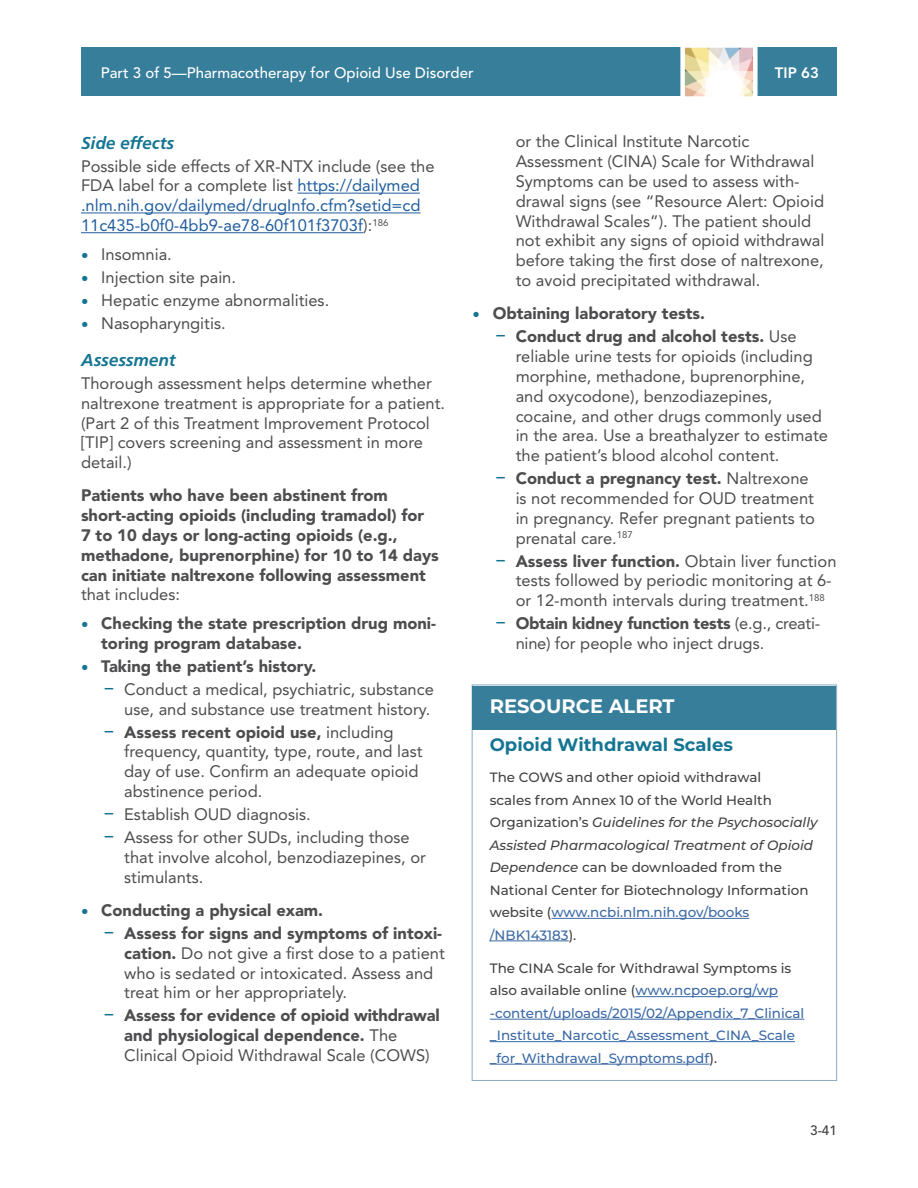
<style>
.page{position:relative;width:918px;height:1188px;background:#fff}
.page>*{position:absolute;margin:0;border:0;box-sizing:border-box;transform-origin:0 0}
.t1{font:21px "Arial";color:#147592}
.t2{font:700 19.5px "Montserrat";color:#fff}
.t3{font:700 18px "Montserrat";color:#147592}
.t4{font:italic 700 18px "Carto Gothic Pro";letter-spacing:-.005em;color:#147592}
.Lbody{font:16.5px/19.8px "Avenir LT Std";color:#4d4d4f}
.Lbody-2{font:900 16.5px/19.8px "Avenir LT Std";color:#4d4d4f}
.t5{font:16.5px/19.8px "Avenir LT Std";color:#215e9e}
.t6{font:500 15px "Avenir LT Std";color:#fff}
.t7{font:800 15px "Avenir LT Std";color:#fff}
.t8{font:500 13.5px/22.5px "Montserrat";color:#414042}
.t9{font:500 13.5px/22.5px "Montserrat";color:#3a68a5}
.t10{font:500 13.5px "Avenir LT Std";color:#414042}
.s1{color:#4d4d4f}
.s2{font-family:"Arial";font-size:21px;color:#147592}
.s3{font-family:"Arial";font-weight:400;font-size:21px;color:#147592}
.s4{font-weight:900}
.s5{font-family:"Arial";font-size:18px;color:#147592}
.s6{font-family:"Arial";font-weight:400;font-size:18px;color:#147592}
.s7{font-weight:400}
.s8{font-style:italic}
.s9{color:#3a68a5}
.s10{color:#414042}
</style>
<div class="page">
<div style="left:81px;top:48px;width:756px;height:48px;background:#377e9a"></div>
<svg style="left:678px;top:47px;width:82px;height:50px;background:#e6e2d4"></svg>
<hr style="left:297px;top:193px;width:123px;height:1px;background:#215e9e">
<hr style="left:81px;top:213px;width:340px;height:1px;background:#215e9e">
<hr style="left:81px;top:232px;width:282px;height:1px;background:#215e9e">
<div style="left:472px;top:686px;width:364px;height:43px;background:#377e9a"></div>
<hr style="left:552px;top:918px;width:197px;height:1px;background:#3a68a5">
<hr style="left:490px;top:941px;width:79px;height:1px;background:#3a68a5">
<hr style="left:635px;top:996px;width:143px;height:1px;background:#3a68a5">
<hr style="left:490px;top:1019px;width:314px;height:1px;background:#3a68a5">
<hr style="left:490px;top:1041px;width:305px;height:1px;background:#3a68a5">
<hr style="left:490px;top:1064px;width:220px;height:1px;background:#3a68a5">
<p class="t6" style="left:101px;top:64px;width:374px">Part 3 of 5—Pharmacotherapy for Opioid Use Disorder</p>
<p class="t7" style="left:775px;top:64px;width:46px">TIP 63</p>
<p class="t4" style="left:81px;top:132px;width:95px">Side efects</p>
<p class="t5" style="left:81px;top:156px;width:355px"><span class="s1">Possible side effects of XR-NTX include (see the FDA label for a complete list</span> https://dailymed .nlm.nih.gov/dailymed/drugInfo.cfm?setid=cd 11c435-b0f0-4bb9-ae78-60f101f3703f<span class="s1">):</span><sup>186</sup></p>
<p class="Lbody" style="left:81px;top:244px;width:92px"><span class="s2">•</span> Insomnia.</p>
<p class="Lbody" style="left:81px;top:267px;width:157px"><span class="s2">•</span> Injection site pain.</p>
<p class="Lbody" style="left:81px;top:290px;width:250px"><span class="s2">•</span> Hepatic enzyme abnormalities.</p>
<p class="Lbody" style="left:81px;top:313px;width:146px"><span class="s2">•</span> Nasopharyngitis.</p>
<p class="t4" style="left:81px;top:350px;width:96px">Assessment</p>
<p class="Lbody" style="left:81px;top:373px;width:366px">Thorough assessment helps determine whether naltrexone treatment is appropriate for a patient. (Part 2 of this Treatment Improvement Protocol [TIP] covers screening and assessment in more detail.)</p>
<p class="Lbody-2" style="left:81px;top:486px;width:359px">Patients who have been abstinent from short-acting opioids (including tramadol) for<br>7 to 10 days or long-acting opioids (e.g., methadone, buprenorphine) for 10 to 14 days can initiate naltrexone following assessment</p>
<p class="Lbody" style="left:81px;top:585px;width:101px">that includes:</p>
<p class="Lbody-2" style="left:101px;top:613px;width:336px;text-indent:-20px"><span class="s3">•</span> Checking the state prescription drug moni&shy;toring program database.</p>
<p class="Lbody" style="left:104px;top:655px;width:331px;line-height:23.1px;text-indent:-23px"><span class="s2">•</span> <span class="s4">Taking the patient’s history.<br></span><span class="s5">−</span> Conduct a medical, psychiatric, substance</p>
<p class="Lbody" style="left:104px;top:697px;width:328px;line-height:23.1px;text-indent:20px">use, and substance use treatment history. <span class="s5">−</span> <span class="s4">Assess recent opioid use,</span> including</p>
<p class="Lbody" style="left:124px;top:742px;width:300px">frequency, quantity, type, route, and last day of use. Confrm an adequate opioid abstinence period.</p>
<p class="Lbody" style="left:104px;top:803px;width:307px;line-height:23.1px"><span class="s5">−</span> Establish OUD diagnosis.<br><span class="s5">−</span> Assess for other SUDs, including those</p>
<p class="Lbody" style="left:124px;top:847px;width:303px">that involve alcohol, benzodiazepines, or stimulants.</p>
<p class="t1" style="left:81px;top:897px;width:9px">•</p>
<p class="Lbody-2" style="left:101px;top:899px;width:342px;line-height:23.1px">Conducting a physical exam.<br><span class="s6">−</span> Assess for signs and symptoms of intoxi-</p>
<p class="Lbody" style="left:124px;top:943px;width:322px"><span class="s4">cation.</span> Do not give a frst dose to a patient who is sedated or intoxicated. Assess and treat him or her appropriately.</p>
<p class="Lbody-2" style="left:124px;top:1006px;width:317px;text-indent:-20px"><span class="s6">−</span> Assess for evidence of opioid withdrawal and physiological dependence. <span class="s7">The<br>Clinical Opioid Withdrawal Scale (COWS)</span></p>
<p class="Lbody" style="left:516px;top:132px;width:310px">or the Clinical Institute Narcotic Assessment (CINA) Scale for Withdrawal Symptoms can be used to assess with&shy;drawal signs (see “Resource Alert: Opioid Withdrawal Scales”). The patient should not exhibit any signs of opioid withdrawal before taking the frst dose of naltrexone, to avoid precipitated withdrawal.</p>
<p class="t1" style="left:473px;top:301px;width:9px">•</p>
<p class="Lbody-2" style="left:493px;top:302px;width:306px;line-height:23.1px">Obtaining laboratory tests.<br><span class="s6">−</span> Conduct drug and alcohol tests. <span class="s7">Use</span></p>
<p class="Lbody" style="left:516px;top:347px;width:314px">reliable urine tests for opioids (including morphine, methadone, buprenorphine, and oxycodone), benzodiazepines, cocaine, and other drugs commonly used in the area. Use a breathalyzer to estimate the patient’s blood alcohol content.</p>
<p class="Lbody" style="left:516px;top:469px;width:301px;text-indent:-20px"><span class="s5">−</span> <span class="s4">Conduct a pregnancy test.</span> Naltrexone is not recommended for OUD treatment in pregnancy. Refer pregnant patients to prenatal care.<sup>187</sup></p>
<p class="Lbody" style="left:516px;top:551px;width:322px;text-indent:-20px"><span class="s5">−</span> <span class="s4">Assess liver function.</span> Obtain liver function tests followed by periodic monitoring at 6- or 12-month intervals during treatment.<sup>188</sup></p>
<p class="Lbody" style="left:516px;top:614px;width:306px;text-indent:-20px"><span class="s5">−</span> <span class="s4">Obtain kidney function tests</span> (e.g., creati&shy;nine) for people who inject drugs.</p>
<h3 class="t2" style="left:490px;top:692px;width:186px">RESOURCE ALERT</h3>
<p class="t3" style="left:490px;top:731px;width:245px">Opioid Withdrawal Scales</p>
<p class="t8" style="left:490px;top:765px;width:329px">The COWS and other opioid withdrawal<br>scales from Annex 10 of the World Health Organization’s <span class="s8">Guidelines for the Psychosocially Assisted Pharmacological Treatment of Opioid Dependence</span> can be downloaded from the National Center for Biotechnology Information website (<span class="s9">www.ncbi.nlm.nih.gov/books /NBK143183</span>).</p>
<p class="t9" style="left:490px;top:956px;width:316px"><span class="s10">The CINA Scale for Withdrawal Symptoms is also available online (</span>www.ncpoep.org/wp -content/uploads/2015/02/Appendix_7_Clinical _Institute_Narcotic_Assessment_CINA_Scale _for_Withdrawal_Symptoms.pdf<span class="s10">).</span></p>
<p class="t10" style="left:810px;top:1122px;width:28px">3-41</p>
</div>
